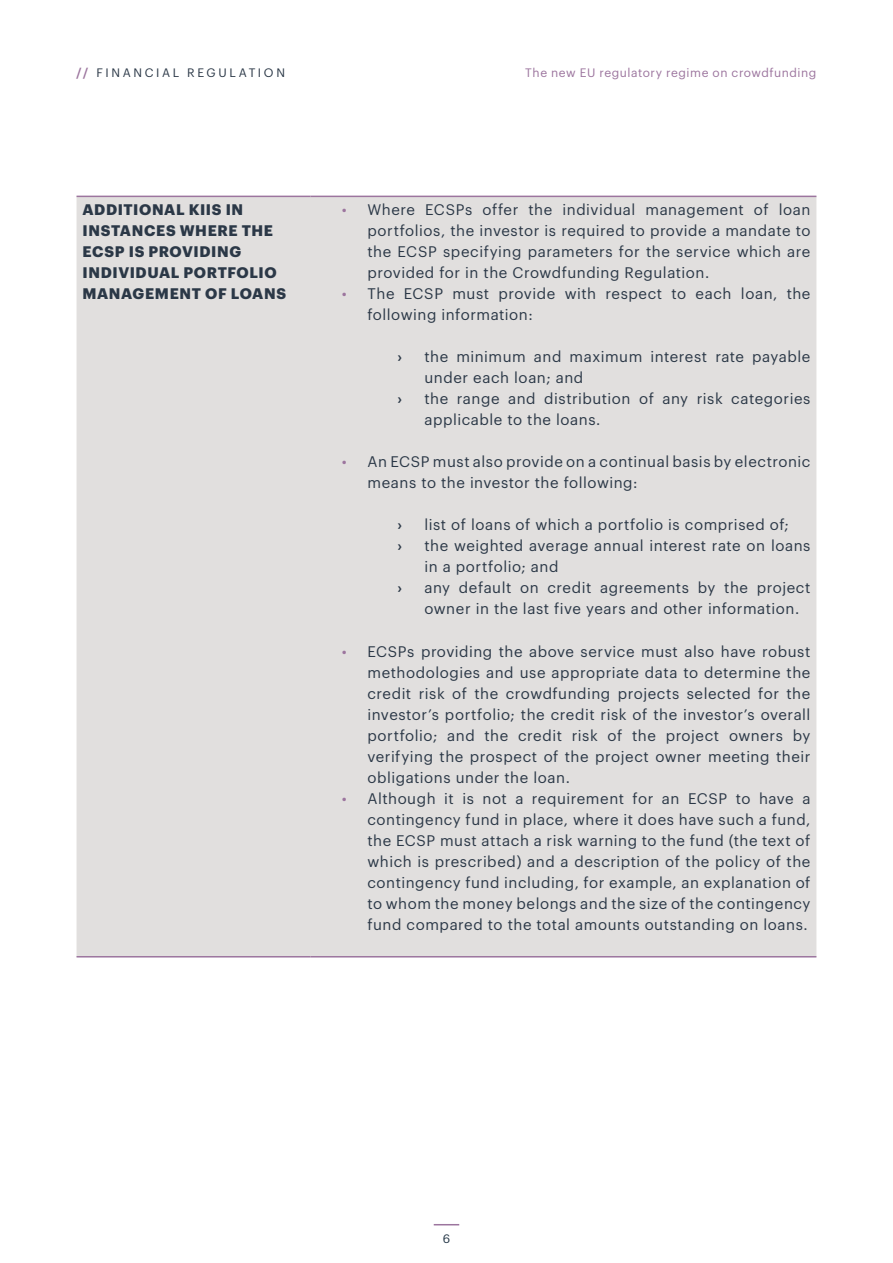
<style>
.page{position:relative;width:893px;height:1263px;background:#fff}
.page>*{position:absolute;margin:0;border:0;box-sizing:border-box;transform-origin:0 0}
.t1{font:15px/21px "Graphik";letter-spacing:.035em;color:#2b3847}
.t2{font:700 15px/21px "Graphik";letter-spacing:.04em;color:#2b3847}
.t3{font:600 15px "Graphik";color:#2b3847}
.t4{font:12px "Graphik";letter-spacing:.045em;color:#9c759e}
.t5{font:12px "Graphik";letter-spacing:.22em;color:#2b3847}
.t6{font:12px "Graphik";color:#243646}
.s1{font-weight:600;color:#9c759e}
.s2{color:#9c759e}
</style>
<div class="page">
<div style="left:77px;top:197px;width:739px;height:759px;background:#e1dfde"></div>
<hr style="left:77px;top:196px;width:233px;height:1px;background:#9c759e">
<hr style="left:310px;top:196px;width:506px;height:1px;background:#9c759e">
<hr style="left:77px;top:956px;width:233px;height:1px;background:#9c759e">
<hr style="left:310px;top:956px;width:506px;height:1px;background:#9c759e">
<svg style="left:434px;top:1224px;width:25px;height:1px"></svg>
<p class="t5" style="left:77px;top:63px;width:210px"><span class="s1">//</span> FINANCIAL REGULATION</p>
<p class="t4" style="left:525px;top:63px;width:293px">The new EU regulatory regime on crowdfunding</p>
<p class="t2" style="left:83px;top:197px;width:205px">ADDITIONAL KIIS IN<br>INSTANCES WHERE THE<br>ECSP IS PROVIDING<br>INDIVIDUAL PORTFOLIO<br>MANAGEMENT OF LOANS</p>
<p class="t1" style="left:367px;top:197px;width:444px;text-align:justify;text-indent:-26px"><span class="s2">•</span> Where ECSPs offer the individual management of loan portfolios, the investor is required to provide a mandate to the ECSP specifying parameters for the service which are provided for in the Crowdfunding Regulation.</p>
<p class="t1" style="left:367px;top:281px;width:445px;text-indent:-26px"><span class="s2">•</span> The ECSP must provide with respect to each loan, the following information:</p>
<p class="t3" style="left:397px;top:345px;width:6px">›</p>
<p class="t1" style="left:424px;top:345px;width:388px">the minimum and maximum interest rate payable under each loan; and</p>
<p class="t3" style="left:397px;top:387px;width:6px">›</p>
<p class="t1" style="left:424px;top:387px;width:387px">the range and distribution of any risk categories applicable to the loans.</p>
<p class="t1" style="left:367px;top:450px;width:444px;text-indent:-26px"><span class="s2">•</span> An ECSP must also provide on a continual basis by electronic means to the investor the following:</p>
<p class="t3" style="left:397px;top:513px;width:6px">›</p>
<p class="t1" style="left:424px;top:513px;width:366px">list of loans of which a portfolio is comprised of;</p>
<p class="t3" style="left:397px;top:534px;width:6px">›</p>
<p class="t1" style="left:424px;top:534px;width:388px">the weighted average annual interest rate on loans in a portfolio; and</p>
<p class="t3" style="left:397px;top:576px;width:6px">›</p>
<p class="t1" style="left:424px;top:576px;width:387px">any default on credit agreements by the project owner in the last five years and other information.</p>
<p class="t1" style="left:367px;top:639px;width:444px;text-align:justify;text-indent:-26px"><span class="s2">•</span> ECSPs providing the above service must also have robust methodologies and use appropriate data to determine the credit risk of the crowdfunding projects selected for the investor’s portfolio; the credit risk of the investor’s overall portfolio; and the credit risk of the project owners by verifying the prospect of the project owner meeting their obligations under the loan.</p>
<p class="t1" style="left:367px;top:786px;width:445px;text-align:justify;text-indent:-26px"><span class="s2">•</span> Although it is not a requirement for an ECSP to have a contingency fund in place, where it does have such a fund, the ECSP must attach a risk warning to the fund (the text of which is prescribed) and a description of the policy of the contingency fund including, for example, an explanation of to whom the money belongs and the size of the contingency fund compared to the total amounts outstanding on loans.</p>
<p class="t6" style="left:443px;top:1230px;width:9px">6</p>
</div>
